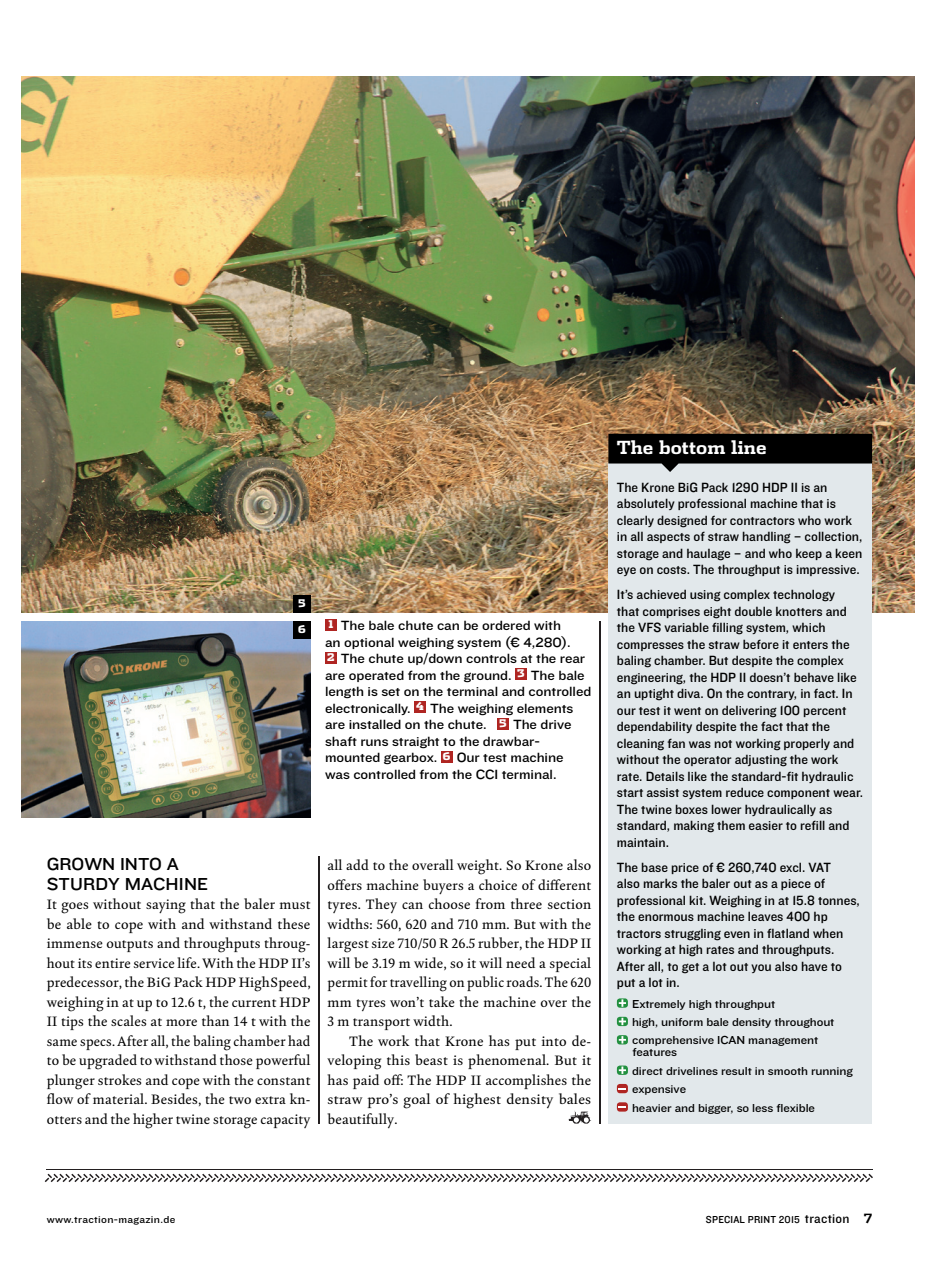
<style>
.page{position:relative;width:936px;height:1263px;background:#fff}
.page>*{position:absolute;margin:0;border:0;box-sizing:border-box;transform-origin:0 0}
.t1{font:18px/19.5px "Knockout 32 Junior Cruisewt";letter-spacing:.005em;color:#000}
.t2{font:700 18px "Dispatch";color:#fff}
.t3{font:13.8px/16.5px "Knockout 31 Junior Middlewt";color:#000}
.t4{font:13.8px/19.5px "Kingfisher";letter-spacing:.01em;color:#000;text-align:justify}
.t5{font:13.8px/16.5px "Knockout 32 Junior Cruisewt";letter-spacing:-.005em;color:#000}
.t6{font:13.8px/19.5px "Kingfisher";letter-spacing:.01em;color:#000;text-align:justify;scale:1.04 1}
.t7{font:12px/18.5px "Knockout 32 Junior Cruisewt";letter-spacing:-.005em;color:#000}
.t8{font:10.5px "Knockout 31 Junior Middlewt";letter-spacing:.02em;color:#000}
.t9{font:10.5px "Knockout 32 Junior Cruisewt";letter-spacing:.03em;color:#000}
.t10{font:900 10.5px "Dispatch";color:#fff}
.s1{font-size:13.5px}
.s2{font-family:"Dispatch";font-weight:700;font-size:12.75px}
</style>
<div class="page">
<img style="left:21px;top:621px;width:289px;height:196px">
<img style="left:319px;top:857px;width:1px;height:266px">
<img style="left:599px;top:621px;width:1px;height:502px">
<div style="left:325px;top:619px;width:12px;height:11px;background:#af2522"></div>
<div style="left:325px;top:652px;width:12px;height:11px;background:#af2522"></div>
<div style="left:515px;top:668px;width:11px;height:12px;background:#af2522"></div>
<div style="left:414px;top:701px;width:12px;height:12px;background:#af2522"></div>
<div style="left:497px;top:718px;width:12px;height:11px;background:#af2522"></div>
<div style="left:441px;top:751px;width:11px;height:11px;background:#af2522"></div>
<img style="left:21px;top:77px;width:893px;height:535px">
<div style="left:293px;top:595px;width:17px;height:17px;background:#000"></div>
<div style="left:293px;top:621px;width:17px;height:17px;background:#000"></div>
<img style="left:47px;top:1169px;width:825px;height:1px">
<img style="left:47px;top:1174px;width:825px;height:4px">
<div style="left:608px;top:463px;width:264px;height:660px;background:#e2e8eb"></div>
<div style="left:617px;top:998px;width:11px;height:10px;background:#22903f;border-radius:3px"></div>
<svg style="left:618px;top:999px;width:8px;height:8px"></svg>
<div style="left:617px;top:1017px;width:11px;height:9px;background:#22903f;border-radius:3px"></div>
<svg style="left:618px;top:1018px;width:8px;height:7px"></svg>
<div style="left:617px;top:1035px;width:11px;height:9px;background:#22903f;border-radius:3px"></div>
<svg style="left:618px;top:1036px;width:8px;height:7px"></svg>
<div style="left:617px;top:1065px;width:11px;height:10px;background:#22903f;border-radius:3px"></div>
<svg style="left:618px;top:1066px;width:8px;height:8px"></svg>
<svg style="left:617px;top:1084px;width:11px;height:9px"></svg>
<div style="left:617px;top:1102px;width:11px;height:9px;background:#af2522;border-radius:3px"></div>
<svg style="left:618px;top:1106px;width:8px;height:2px"></svg>
<svg style="left:608px;top:434px;width:264px;height:38px"></svg>
<svg style="left:568px;top:1111px;width:12px;height:12px"></svg>
<p class="t10" style="left:298px;top:595px;width:9px">5</p>
<p class="t10" style="left:298px;top:621px;width:9px">6</p>
<p class="t5" style="left:325px;top:617px;width:268px"><sup>1</sup> The bale chute can be ordered with<br>an optional weighing system (€ 4,280).<br><sup>2</sup> The chute up/down controls at the rear are operated from the ground. <sup>3</sup> The bale length is set on the terminal and controlled electronically. <sup>4</sup> The weighing elements are installed on the chute. <sup>5</sup> The drive shaft runs straight to the drawbar&shy;mounted gearbox. <sup>6</sup> Our test machine was controlled from the CCI terminal.</p>
<h1 class="t1" style="left:47px;top:853px;width:163px">GROWN INTO A<br>STURDY MACHINE</h1>
<p class="t4" style="left:47px;top:894px;width:265px">It goes without saying that the baler must be able to cope with and withstand these immense outputs and throughputs throug&shy;hout its entire service life. With the HDP II’s predecessor, the BiG Pack HDP HighSpeed, weighing in at up to 12.6 t, the current HDP II tips the scales at more than 14 t with the same specs. After all, the baling chamber had to be upgraded to withstand those powerful plunger strokes and cope with the constant flow of material. Besides, the two extra kn&shy;otters and the higher twine storage capacity</p>
<p class="t4" style="left:327px;top:855px;width:265px">all add to the overall weight. So Krone also offers machine buyers a choice of different tyres. They can choose from three section widths: 560, 620 and 710 mm. But with the largest size 710/50 R 26.5 rubber, the HDP II will be 3.19 m wide, so it will need a special permit for travelling on public roads. The 620 mm tyres won’t take the machine over the 3 m transport width.</p>
<p class="t6" style="left:327px;top:1031px;width:255px;text-indent:21px">The work that Krone has put into de&shy;veloping this beast is phenomenal. But it has paid off: The HDP II accomplishes the straw pro’s goal of highest density bales beautifully.</p>
<h1 class="t2" style="left:617px;top:435px;width:151px">The bottom line</h1>
<p class="t3" style="left:617px;top:478px;width:247px">The Krone BiG Pack 1290 HDP II is an absolutely professional machine that is clearly designed for contractors who work in all aspects of straw handling – collection, storage and haulage – and who keep a keen eye on costs. The throughput is impressive.</p>
<p class="t3" style="left:617px;top:586px;width:248px">It’s achieved using complex technology<br>that comprises eight double knotters and the VFS variable filling system, which compresses the straw before it enters the baling chamber. But despite the complex engineering, the HDP II doesn’t behave like an uptight diva. On the contrary, in fact. In our test it went on delivering 100 percent dependability despite the fact that the cleaning fan was not working properly and without the operator adjusting the work rate. Details like the standard-fit hydraulic start assist system reduce component wear.<br>The twine boxes lower hydraulically as standard, making them easier to refill and maintain.</p>
<p class="t3" style="left:617px;top:858px;width:244px">The base price of € 260,740 excl. VAT<br>also marks the baler out as a piece of professional kit. Weighing in at 15.8 tonnes, the enormous machine leaves 400 hp tractors struggling even in flatland when working at high rates and throughputs.<br>After all, to get a lot out you also have to put a lot in.</p>
<p class="t7" style="left:632px;top:994px;width:204px">Extremely high throughput<br>high, uniform bale density throughout comprehensive ICAN management</p>
<p class="t7" style="left:632px;top:1042px;width:222px">features<br>direct drivelines result in smooth running expensive<br>heavier and bigger, so less flexible</p>
<p class="t9" style="left:47px;top:1212px;width:130px">www.traction-magazin.de</p>
<p class="t8" style="left:706px;top:1212px;width:168px">SPECIAL PRINT 2015 <span class="s1">traction</span> <span class="s2">7</span></p>
</div>
